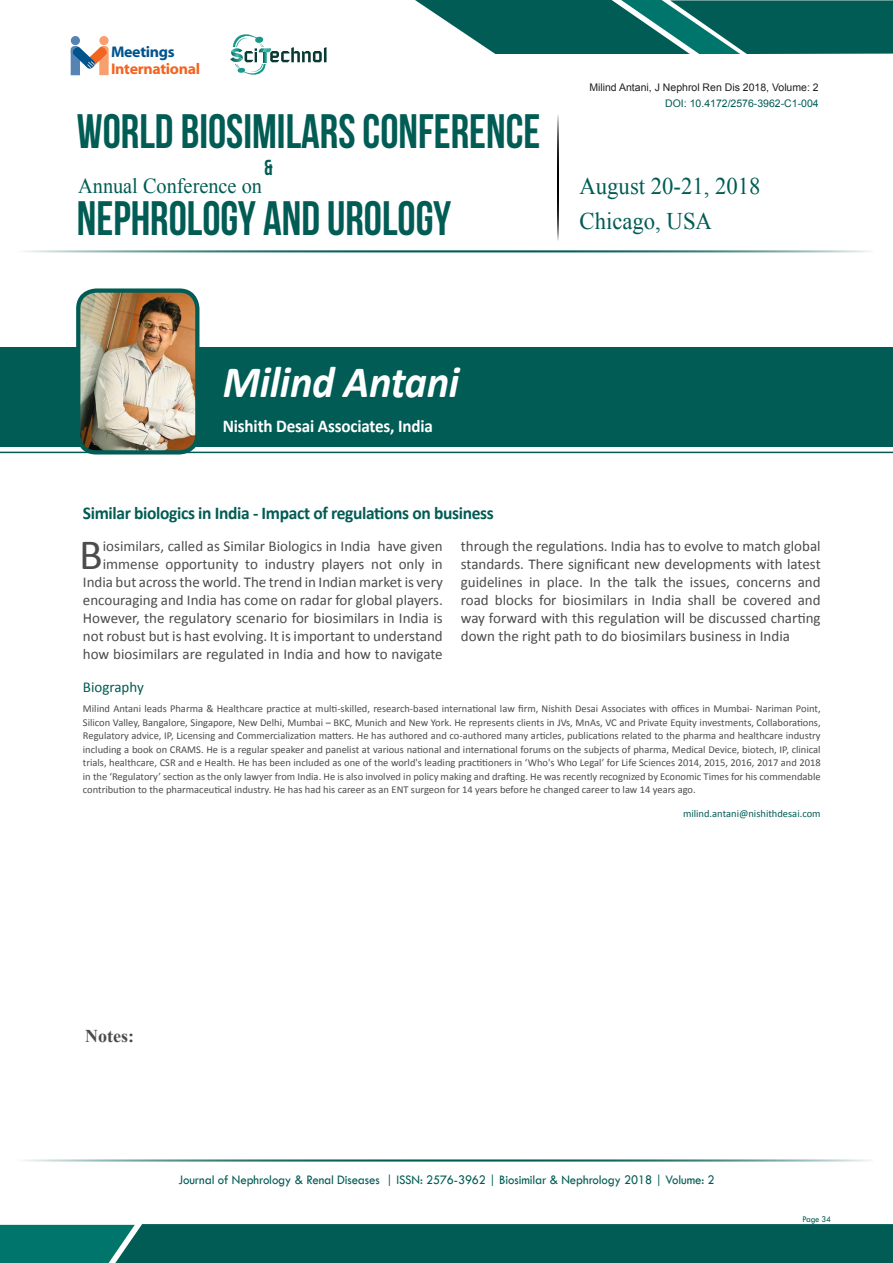
<style>
.page{position:relative;width:893px;height:1263px;background:#fff}
.page>*{position:absolute;margin:0;border:0;box-sizing:border-box;transform-origin:0 0}
.t1{font:48.3px "Bebas Neue";color:#005c54;scale:.95 1}
.t2{font:italic 700 45px "Calibri";letter-spacing:-.01em;color:#fff;scale:.95 1}
.Abstract{font:43.35px "Calibri";color:#4b4c4d}
.t3{font:23.85px/35px "Times New Roman";color:#005c54;scale:.95 1}
.t4{font:21.75px "Bebas Neue";color:#005c54;scale:.95 1}
.t5{font:21.3px "Times New Roman";color:#005c54;scale:.95 1}
.t6{font:700 18px "Calibri";letter-spacing:-.02em;color:#005c54}
.t7{font:700 18px "Calibri";letter-spacing:-.01em;color:#fff;scale:.95 1}
.t8{font:700 18px "Times New Roman";color:#4b4c4d}
.t9{font:700 15.45px "Myriad Web Pro";letter-spacing:-.02em;color:#f36421}
.t10{font:700 15.45px "Myriad Web Pro";letter-spacing:-.02em;color:#00548e}
.Abstract-2{font:15px/18px "Calibri";color:#4b4c4d;text-align:right}
.Bio_Heading{font:15px "Calibri";color:#005c54}
.t11{font:13.5px "Tw Cen";letter-spacing:-.01em;color:#005c54;scale:.95 1}
.Biography{font:10.5px/13.5px "Calibri";color:#4b4c4d;text-align:justify}
.t12{font:10.5px "Arial";color:#231f20}
.Mail_ID{font:10.5px "Calibri";color:#005c54}
.t13{font:10.5px "Arial";color:#005c54}
.t14{font:9px "Tw Cen";letter-spacing:-.02em;color:#005c54;scale:.95 1}
</style>
<div class="page">
<hr style="left:14px;top:250px;width:859px;height:2px;background:#005c54">
<hr style="left:14px;top:1159px;width:859px;height:2px;background:#005c54">
<svg style="left:71px;top:46px;width:38px;height:29px"></svg>
<div style="left:99px;top:36px;width:10px;height:9px;background:#f89f6d;border-radius:50%"></div>
<div style="left:71px;top:36px;width:9px;height:9px;background:#5583b3;border-radius:50%"></div>
<svg style="left:415px;top:0;width:478px;height:54px"></svg>
<svg style="left:0;top:1224px;width:893px;height:39px"></svg>
<hr style="left:558px;top:114px;width:1px;height:127px;background:#000">
<svg style="left:230px;top:34px;width:97px;height:41px"></svg>
<div style="left:0;top:347px;width:893px;height:100px;background:#005c54"></div>
<hr style="left:0;top:452px;width:893px;height:1px;background:#005c54">
<img style="left:78px;top:293px;width:119px;height:159px">
<div style="left:76px;top:288px;width:123px;height:166px;border:4px solid #005c54;border-radius:18px"></div>
<h3 class="t10" style="left:111px;top:43px;width:65px">Meetings</h3>
<h3 class="t9" style="left:111px;top:60px;width:91px">International</h3>
<h1 class="t1" style="left:77px;top:105px;width:489px">WORLD BIOSIMILARS CONFERENCE</h1>
<h3 class="t4" style="left:264px;top:155px;width:10px">&amp;</h3>
<h1 class="t1" style="left:77px;top:192px;width:395px">NEPHROLOGY AND UROLOGY</h1>
<h3 class="t5" style="left:78px;top:171px;width:195px">Annual Conference on</h3>
<p class="t12" style="left:589px;top:81px;width:231px">Milind Antani, J Nephrol Ren Dis 2018, Volume: 2</p>
<p class="t13" style="left:665px;top:96px;width:155px">DOI: 10.4172/2576-3962-C1-004</p>
<h3 class="t3" style="left:579px;top:169px;width:192px">August 20-21, 2018<br>Chicago, USA</h3>
<p class="t2" style="left:223px;top:354px;width:250px">Milind Antani</p>
<p class="t7" style="left:223px;top:415px;width:223px">Nishith Desai Associates, India</p>
<p class="t6" style="left:83px;top:501px;width:412px">Similar biologics in India - Impact of regulations on business</p>
<p class="Abstract-2" style="left:83px;top:537px;width:361px">iosimilars, called as Similar Biologics in India have given immense opportunity to industry players not only in India but across the world. The trend in Indian market is very encouraging and India has come on radar for global players.<br>However, the regulatory scenario for biosimilars in India is not robust but is hast evolving. It is important to understand how biosimilars are regulated in India and how to navigate</p>
<p class="Abstract-2" style="left:461px;top:537px;width:361px;text-align:justify">through the regulations. India has to evolve to match global standards. There significant new developments with latest guidelines in place. In the talk the issues, concerns and road blocks for biosimilars in India shall be covered and way forward with this regulation will be discussed charting down the right path to do biosimilars business in India</p>
<p class="Bio_Heading" style="left:83px;top:678px;width:62px">Biography</p>
<p class="Biography" style="left:83px;top:702px;width:739px">Milind Antani leads Pharma &amp; Healthcare practice at multi-skilled, research-based international law firm, Nishith Desai Associates with offices in Mumbai- Nariman Point, Silicon Valley, Bangalore, Singapore, New Delhi, Mumbai – BKC, Munich and New York. He represents clients in JVs, MnAs, VC and Private Equity investments, Collaborations, Regulatory advice, IP, Licensing and Commercialization matters. He has authored and co-authored many articles, publications related to the pharma and healthcare industry including a book on CRAMS. He is a regular speaker and panelist at various national and international forums on the subjects of pharma, Medical Device, biotech, IP, clinical trials, healthcare, CSR and e Health. He has been included as one of the world's leading practitioners in ‘Who's Who Legal’ for Life Sciences 2014, 2015, 2016, 2017 and 2018 in the ‘Regulatory’ section as the only lawyer from India. He is also involved in policy making and drafting. He was recently recognized by Economic Times for his commendable contribution to the pharmaceutical industry. He has had his career as an ENT surgeon for 14 years before he changed career to law 14 years ago.</p>
<p class="Mail_ID" style="left:683px;top:807px;width:139px">milind.antani@nishithdesai.com</p>
<p class="Abstract" style="left:79px;top:527px;width:25px">B</p>
<h3 class="t8" style="left:85px;top:1024px;width:50px">Notes:</h3>
<p class="t11" style="left:178px;top:1171px;width:566px">Journal of Nephrology &amp; Renal Diseases | ISSN: 2576-3962 | Biosimilar &amp; Nephrology 2018 | Volume: 2</p>
<p class="t14" style="left:802px;top:1213px;width:32px">Page 34</p>
</div>
